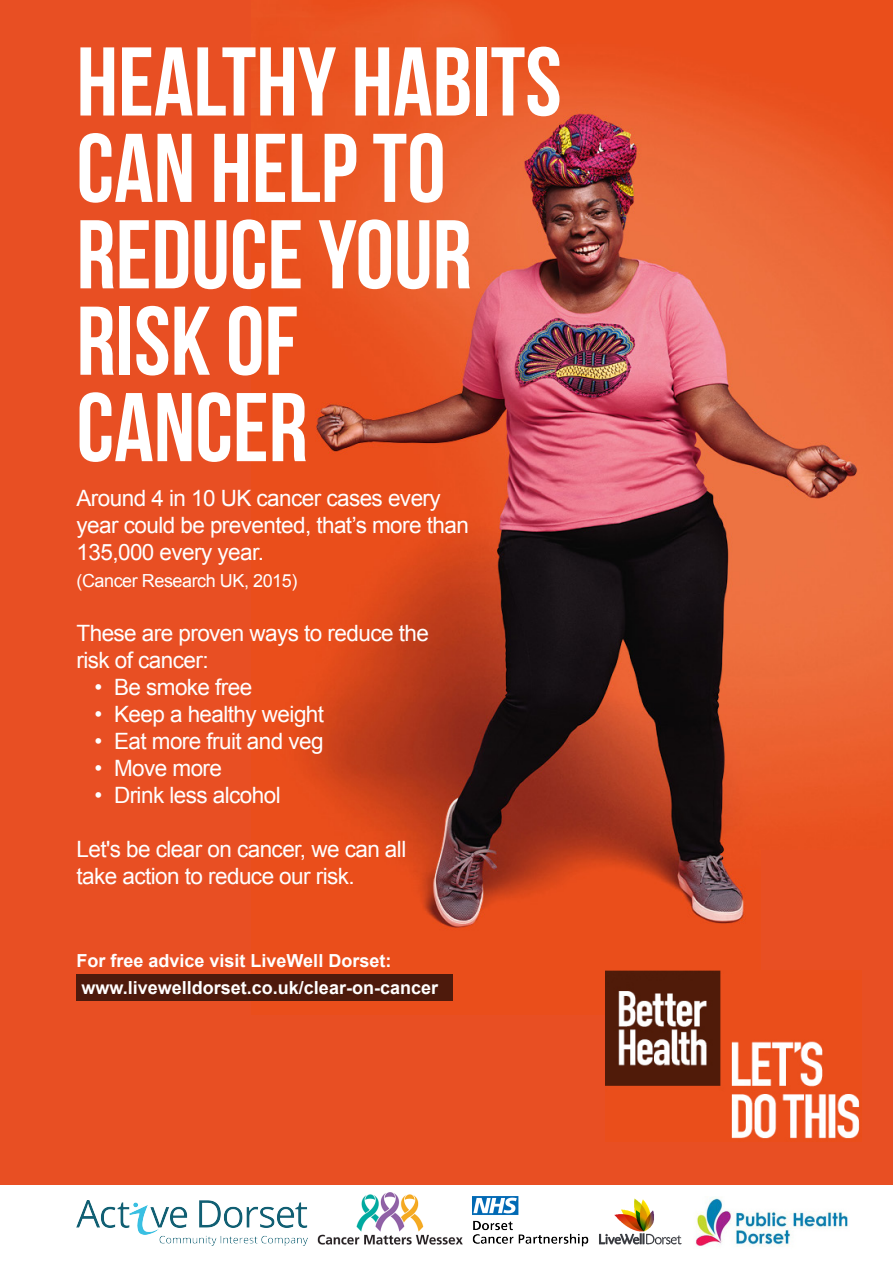
<style>
.page{position:relative;width:893px;height:1263px;background:#fff}
.page>*{position:absolute;margin:0;border:0;box-sizing:border-box;transform-origin:0 0}
.t1{font:97.35px/86.4px "Bebas Neue";color:#fff}
.t2{font:22.5px/27px "Arial";letter-spacing:-.025em;color:#fff}
.t3{font:700 18px/27px "Arial";color:#fff}
.t4{font:18px "Arial";letter-spacing:-.025em;color:#fff}
</style>
<div class="page">
<div style="left:0;top:0;width:893px;height:1185px;background:#e84f23"></div>
<img style="left:306px;top:9px;width:587px;height:1006px">
<div style="left:761px;top:850px;width:132px;height:251px;background:#e84f23"></div>
<img style="left:606px;top:971px;width:255px;height:170px">
<div style="left:77px;top:974px;width:376px;height:27px;background:#4e1a0c"></div>
<img style="left:77px;top:1200px;width:231px;height:46px">
<img style="left:599px;top:1198px;width:83px;height:47px">
<img style="left:695px;top:1197px;width:153px;height:50px">
<img style="left:318px;top:1192px;width:145px;height:53px">
<img style="left:473px;top:1196px;width:115px;height:50px">
<p class="t1" style="left:77px;top:38px;width:487px">HEALTHY HABITS<br>CAN HELP TO<br>REDUCE YOUR<br>RISK OF<br>CANCER</p>
<p class="t2" style="left:77px;top:485px;width:394px">Around 4 in 10 UK cancer cases every year could be prevented, that’s more than<br>135,000 every year.</p>
<p class="t4" style="left:77px;top:569px;width:222px">(Cancer Research UK, 2015)</p>
<p class="t2" style="left:77px;top:620px;width:354px">These are proven ways to reduce the risk of cancer:</p>
<p class="t2" style="left:95px;top:674px;width:159px">• Be smoke free</p>
<p class="t2" style="left:95px;top:701px;width:231px">• Keep a healthy weight</p>
<p class="t2" style="left:95px;top:728px;width:231px">• Eat more fruit and veg</p>
<p class="t2" style="left:95px;top:755px;width:129px">• Move more</p>
<p class="t2" style="left:95px;top:782px;width:188px">• Drink less alcohol</p>
<p class="t2" style="left:77px;top:836px;width:331px">Let's be clear on cancer, we can all take action to reduce our risk.</p>
<p class="t3" style="left:77px;top:948px;width:363px">For free advice visit LiveWell Dorset: www.livewelldorset.co.uk/clear-on-cancer</p>
</div>
